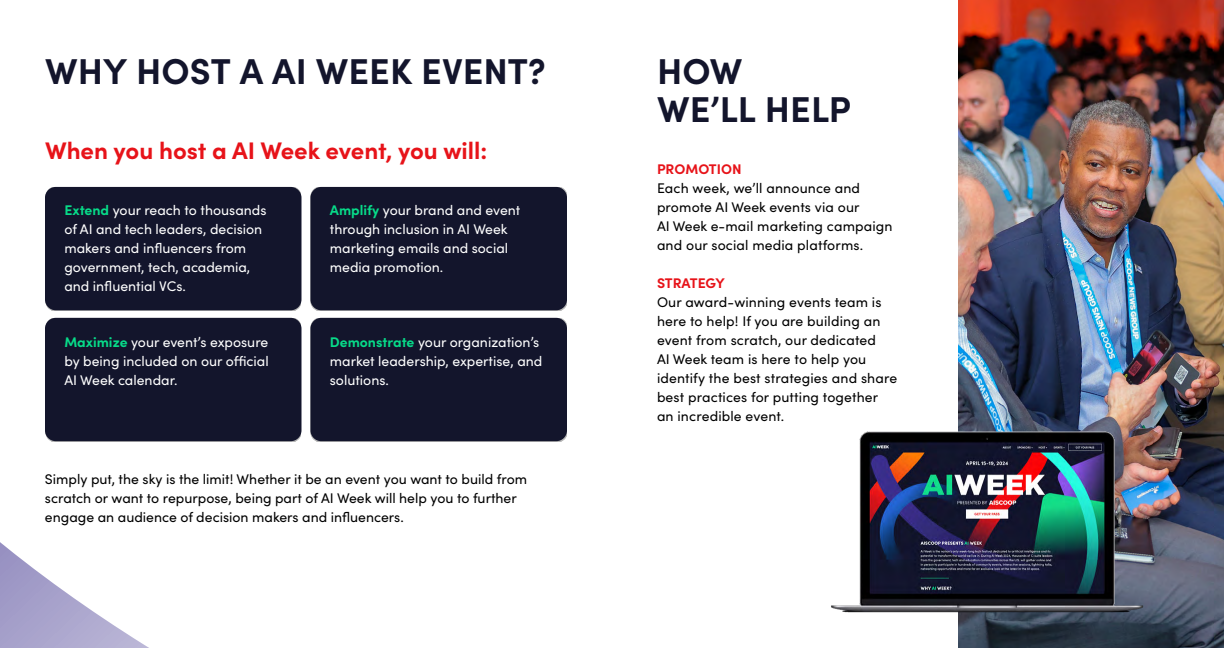
<style>
.page{position:relative;width:1224px;height:648px;background:#fff}
.page>*{position:absolute;margin:0;border:0;box-sizing:border-box;transform-origin:0 0}
.t1{font:700 36px/38px "Sofia Pro";color:#13152c}
.t2{font:700 24px "Sofia Pro";color:#e71319}
.t3{font:14px/19px "Sofia Pro";color:#000}
.t4{font:14px/19px "Sofia Pro";color:#fff}
.t5{font:700 14px "Sofia Pro";letter-spacing:-.005em;color:#e71319}
.s1{font-weight:700;color:#07db89}
</style>
<div class="page">
<img style="left:958px;top:0;width:266px;height:648px">
<img style="left:831px;top:432px;width:337px;height:216px">
<div style="left:45px;top:187px;width:256px;height:123px;background:#13152c;border-radius:11px"></div>
<div style="left:45px;top:318px;width:256px;height:123px;background:#13152c;border-radius:11px"></div>
<div style="left:310px;top:187px;width:257px;height:123px;background:#13152c;border-radius:11px"></div>
<div style="left:310px;top:318px;width:257px;height:123px;background:#13152c;border-radius:11px"></div>
<svg style="left:0;top:542px;width:149px;height:106px"></svg>
<h1 class="t1" style="left:45px;top:50px;width:502px">WHY HOST A AI WEEK EVENT?</h1>
<h2 class="t2" style="left:45px;top:132px;width:444px">When you host a AI Week event, you will:</h2>
<p class="t4" style="left:64px;top:200px;width:204px"><span class="s1">Extend</span> your reach to thousands of AI and tech leaders, decision makers and influencers from government, tech, academia, and influential VCs.</p>
<p class="t4" style="left:64px;top:332px;width:206px;text-align:justify"><span class="s1">Maximize</span> your event’s exposure by being included on our official AI Week calendar.</p>
<p class="t4" style="left:330px;top:200px;width:192px"><span class="s1">Amplify</span> your brand and event through inclusion in AI Week marketing emails and social media promotion.</p>
<p class="t4" style="left:330px;top:332px;width:214px"><span class="s1">Demonstrate</span> your organization’s market leadership, expertise, and solutions.</p>
<p class="t3" style="left:45px;top:468px;width:484px">Simply put, the sky is the limit! Whether it be an event you want to build from scratch or want to repurpose, being part of AI Week will help you to further engage an audience of decision makers and influencers.</p>
<h1 class="t1" style="left:657px;top:50px;width:195px">HOW<br>WE’LL HELP</h1>
<p class="t5" style="left:657px;top:158px;width:86px">PROMOTION</p>
<p class="t3" style="left:657px;top:177px;width:237px">Each week, we’ll announce and promote AI Week events via our<br>AI Week e-mail marketing campaign and our social media platforms.</p>
<p class="t5" style="left:657px;top:272px;width:70px">STRATEGY</p>
<p class="t3" style="left:657px;top:291px;width:242px">Our award-winning events team is here to help! If you are building an event from scratch, our dedicated<br>AI Week team is here to help you identify the best strategies and share best practices for putting together an incredible event.</p>
</div>
